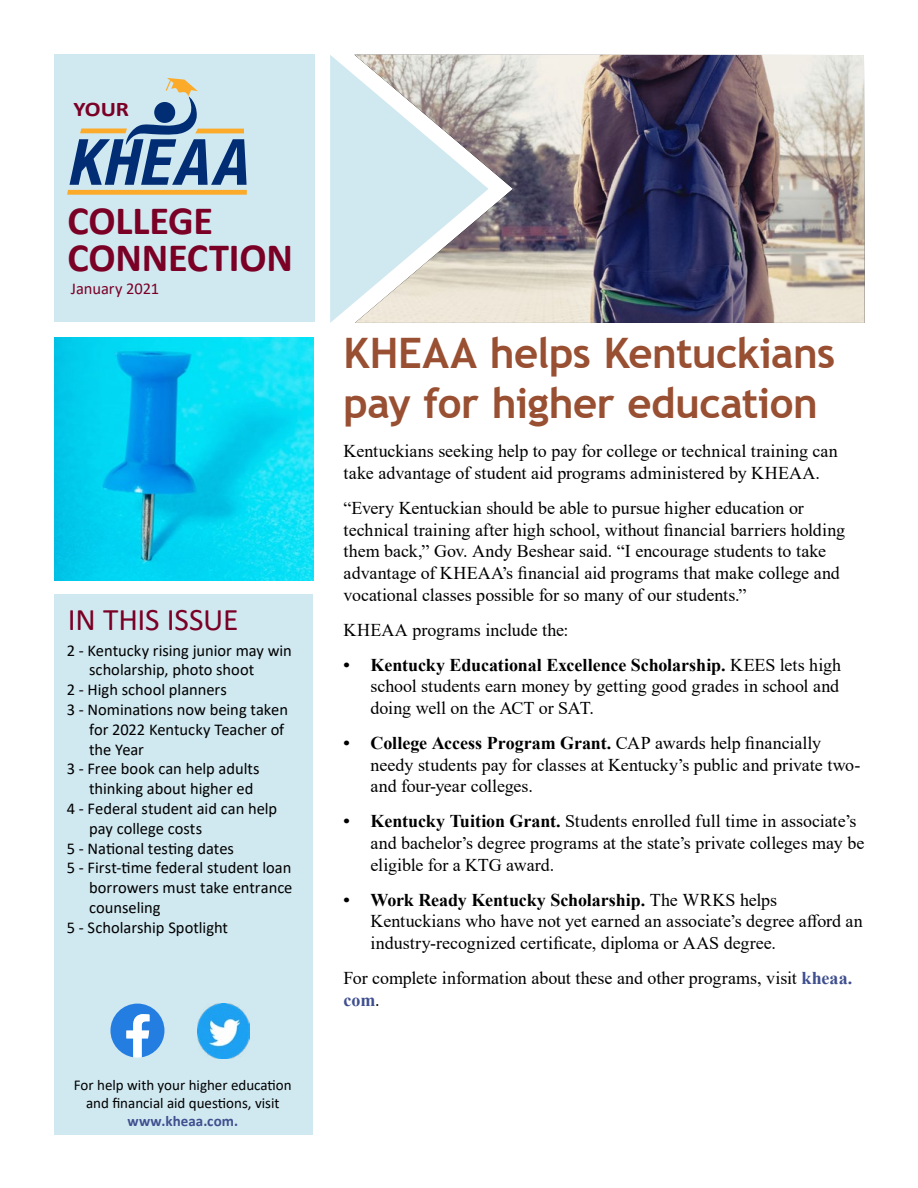
<style>
.page{position:relative;width:918px;height:1188px;background:#fff}
.page>*{position:absolute;margin:0;border:0;box-sizing:border-box;transform-origin:0 0}
.t1{font:700 42px/50.4px "Trebuchet MS";letter-spacing:-.01em;color:#994f32}
.t2{font:700 40.35px/37.3px "Calibri";letter-spacing:-.005em;color:#7a0026}
.t3{font:31.5px "Calibri";letter-spacing:-.01em;color:#7a0026}
.t4{font:700 20.85px "Calibri";color:#7a0026;scale:1.12 1}
.t5{font:18px/21.6px "Times New Roman";letter-spacing:-.005em;color:#000}
.t6{font:16.5px "Calibri";color:#000}
.t7{font:16.5px "Calibri";letter-spacing:-.005em;color:#7a0026}
.t8{font:15px/18px "Calibri";color:#000;text-align:center}
.t9{font:700 15px "Calibri";letter-spacing:.005em;color:#3f4f8f}
.s1{font-weight:700}
.s2{font-weight:700;color:#3f4f8f}
</style>
<div class="page">
<img style="left:488px;top:55px;width:377px;height:268px">
<div style="left:54px;top:55px;width:260px;height:267px;background:#d0e8f0"></div>
<svg style="left:67px;top:78px;width:180px;height:117px"></svg>
<svg style="left:330px;top:55px;width:158px;height:268px;background:#d4ddde"></svg>
<div style="left:54px;top:594px;width:259px;height:541px;background:#d0e8f0"></div>
<img style="left:54px;top:338px;width:259px;height:242px">
<svg style="left:110px;top:1004px;width:54px;height:54px"></svg>
<img style="left:198px;top:1004px;width:51px;height:55px">
<p class="t4" style="left:74px;top:94px;width:51px">YOUR</p>
<h2 class="t2" style="left:68px;top:201px;width:227px">COLLEGE<br>CONNECTION</h2>
<p class="t7" style="left:71px;top:277px;width:90px">January 2021</p>
<h3 class="t3" style="left:68px;top:598px;width:172px">IN THIS ISSUE</h3>
<p class="t6" style="left:67px;top:639px;width:227px">2 - Kentucky rising junior may win</p>
<p class="t6" style="left:89px;top:658px;width:167px">scholarship, photo shoot</p>
<p class="t6" style="left:67px;top:678px;width:162px">2 - High school planners</p>
<p class="t6" style="left:67px;top:698px;width:223px">3 - Nominations now being taken</p>
<p class="t6" style="left:89px;top:718px;width:197px">for 2022 Kentucky Teacher of</p>
<p class="t6" style="left:89px;top:738px;width:56px">the Year</p>
<p class="t6" style="left:67px;top:757px;width:194px">3 - Free book can help adults</p>
<p class="t6" style="left:89px;top:777px;width:166px">thinking about higher ed</p>
<p class="t6" style="left:67px;top:797px;width:212px">4 - Federal student aid can help</p>
<p class="t6" style="left:89px;top:817px;width:115px">pay college costs</p>
<p class="t6" style="left:67px;top:837px;width:169px">5 - National testing dates</p>
<p class="t6" style="left:67px;top:856px;width:226px">5 - First-time federal student loan</p>
<p class="t6" style="left:89px;top:876px;width:205px">borrowers must take entrance</p>
<p class="t6" style="left:89px;top:896px;width:73px">counseling</p>
<p class="t6" style="left:67px;top:916px;width:163px">5 - Scholarship Spotlight</p>
<p class="t8" style="left:74px;top:1076px;width:219px">For help with your higher education and financial aid questions, visit</p>
<p class="t9" style="left:127px;top:1111px;width:112px">www.kheaa.com.</p>
<h1 class="t1" style="left:344px;top:327px;width:493px">KHEAA helps Kentuckians pay for higher education</h1>
<p class="t5" style="left:344px;top:440px;width:496px">Kentuckians seeking help to pay for college or technical training can take advantage of student aid programs administered by KHEAA.</p>
<p class="t5" style="left:344px;top:497px;width:503px">“Every Kentuckian should be able to pursue higher education or technical training after high school, without financial barriers holding them back,” Gov. Andy Beshear said. “I encourage students to take advantage of KHEAA’s financial aid programs that make college and vocational classes possible for so many of our students.”</p>
<p class="t5" style="left:344px;top:618px;width:227px">KHEAA programs include the:</p>
<p class="t5" style="left:371px;top:653px;width:472px;text-align:justify;text-indent:-27px"><span class="s1">• Kentucky Educational Excellence Scholarship.</span> KEES lets high school students earn money by getting good grades in school and doing well on the ACT or SAT.</p>
<p class="t5" style="left:371px;top:732px;width:491px;text-indent:-27px"><span class="s1">• College Access Program Grant.</span> CAP awards help financially needy students pay for classes at Kentucky’s public and private two&shy;and four-year colleges.</p>
<p class="t5" style="left:371px;top:810px;width:495px;text-indent:-27px"><span class="s1">• Kentucky Tuition Grant.</span> Students enrolled full time in associate’s and bachelor’s degree programs at the state’s private colleges may be eligible for a KTG award.</p>
<p class="t5" style="left:371px;top:888px;width:494px;text-indent:-27px"><span class="s1">• Work Ready Kentucky Scholarship.</span> The WRKS helps<br>Kentuckians who have not yet earned an associate’s degree afford an industry‐recognized certificate, diploma or AAS degree.</p>
<p class="t5" style="left:344px;top:967px;width:510px">For complete information about these and other programs, visit <span class="s2">kheaa. com</span>.</p>
</div>
